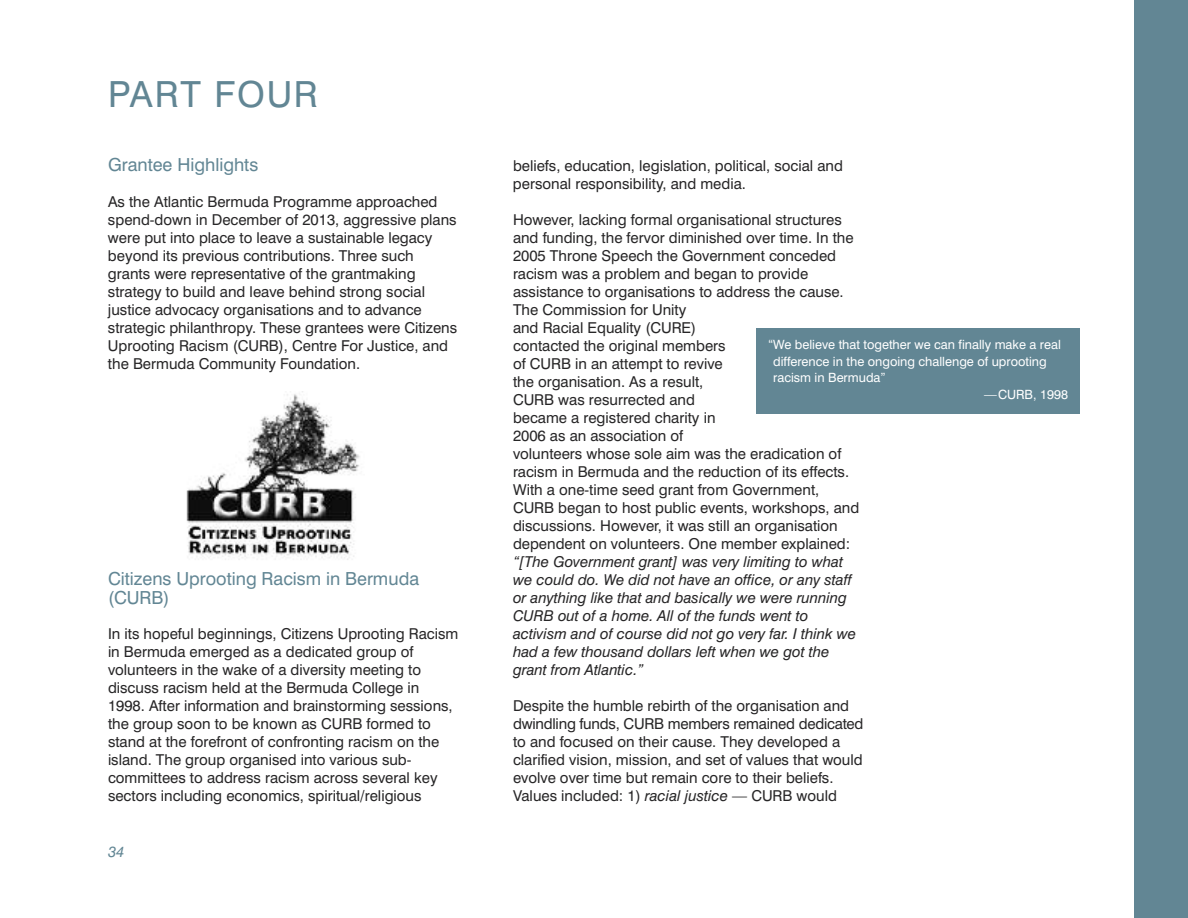
<style>
.page{position:relative;width:1188px;height:918px;background:#fff}
.page>*{position:absolute;margin:0;border:0;box-sizing:border-box;transform-origin:0 0}
.t1{font:36px "Swiss 721 BT";letter-spacing:.05em;color:#628694}
.t2{font:18px/19.5px "Swiss 721 BT";color:#628694}
.t3{font:15px/18px "Swiss 721 BT";color:#272627}
.t4{font:italic 15px/18px "Swiss 721 BT";color:#272627}
.t5{font:italic 15px "Swiss 721 BT";color:#628694}
.t6{font:12.75px "Swiss 721 BT";color:#fff}
.s1{font-style:italic}
</style>
<div class="page">
<div style="left:1134px;top:0;width:54px;height:918px;background:#628694"></div>
<div style="left:756px;top:328px;width:324px;height:85px;background:#628694"></div>
<img style="left:186px;top:394px;width:174px;height:166px">
<h1 class="t1" style="left:108px;top:81px;width:211px">PART FOUR</h1>
<p class="t2" style="left:108px;top:157px;width:152px">Grantee Highlights</p>
<p class="t3" style="left:108px;top:194px;width:351px">As the Atlantic Bermuda Programme approached spend-down in December of 2013, aggressive plans were put into place to leave a sustainable legacy beyond its previous contributions. Three such grants were representative of the grantmaking strategy to build and leave behind strong social justice advocacy organisations and to advance strategic philanthropy. These grantees were Citizens Uprooting Racism (CURB), Centre For Justice, and the Bermuda Community Foundation.</p>
<p class="t2" style="left:108px;top:571px;width:313px">Citizens Uprooting Racism in Bermuda (CURB)</p>
<p class="t3" style="left:108px;top:626px;width:352px">In its hopeful beginnings, Citizens Uprooting Racism in Bermuda emerged as a dedicated group of volunteers in the wake of a diversity meeting to discuss racism held at the Bermuda College in 1998. After information and brainstorming sessions, the group soon to be known as CURB formed to stand at the forefront of confronting racism on the island. The group organised into various sub&shy;committees to address racism across several key sectors including economics, spiritual/religious</p>
<p class="t5" style="left:108px;top:847px;width:18px">34</p>
<p class="t3" style="left:513px;top:158px;width:331px">beliefs, education, legislation, political, social and personal responsibility, and media.</p>
<p class="t3" style="left:513px;top:212px;width:348px">However, lacking formal organisational structures and funding, the fervor diminished over time. In the 2005 Throne Speech the Government conceded racism was a problem and began to provide assistance to organisations to address the cause.<br>The Commission for Unity<br>and Racial Equality (CURE)<br>contacted the original members<br>of CURB in an attempt to revive<br>the organisation. As a result,<br>CURB was resurrected and<br>became a registered charity in<br>2006 as an association of<br>volunteers whose sole aim was the eradication of racism in Bermuda and the reduction of its effects.<br>With a one-time seed grant from Government, CURB began to host public events, workshops, and discussions. However, it was still an organisation dependent on volunteers. One member explained:</p>
<p class="t4" style="left:513px;top:554px;width:345px">“[The Government grant] was very limiting to what we could do. We did not have an office, or any staff or anything like that and basically we were running CURB out of a home. All of the funds went to activism and of course did not go very far. I think we had a few thousand dollars left when we got the grant from Atlantic.”</p>
<p class="t3" style="left:513px;top:698px;width:352px">Despite the humble rebirth of the organisation and dwindling funds, CURB members remained dedicated to and focused on their cause. They developed a clarified vision, mission, and set of values that would evolve over time but remain core to their beliefs.<br>Values included: 1) <span class="s1">racial justice</span> — CURB would</p>
<p class="t6" style="left:768px;top:340px;width:294px">“We believe that together we can finally make a real</p>
<p class="t6" style="left:773px;top:356px;width:275px">difference in the ongoing challenge of uprooting</p>
<p class="t6" style="left:773px;top:373px;width:114px">racism in Bermuda”</p>
<p class="t6" style="left:984px;top:389px;width:85px">—CURB, 1998</p>
</div>
